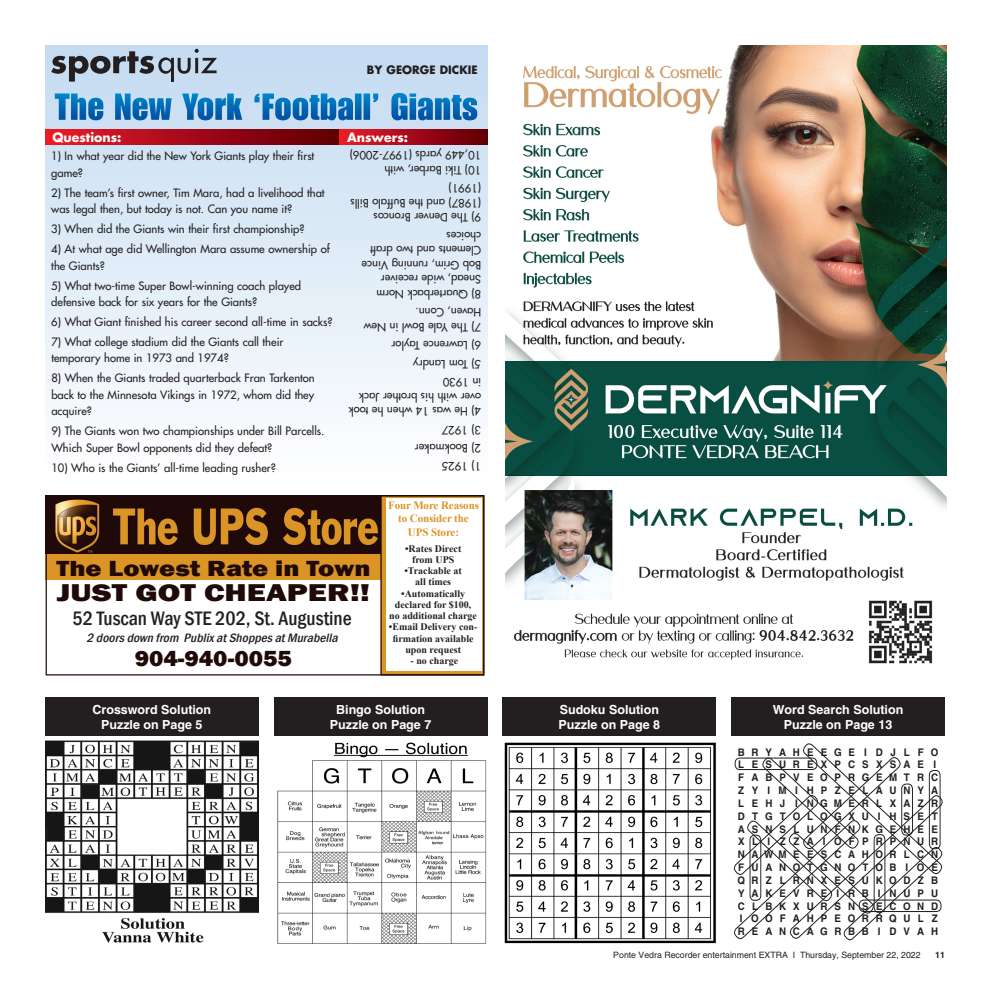
<style>
.page{position:relative;width:990px;height:1002px;background:#fff}
.page>*{position:absolute;margin:0;border:0;box-sizing:border-box;transform-origin:0 0}
.t1{font:800 25px "Franklin Gothic";color:#200a09;scale:1.31 1}
.t2{font:800 22.5px "Franklin Gothic";color:#200a09;scale:1.22 1}
.t3{font:800 22.5px "Franklin Gothic";color:#200a09;scale:1.09 1}
.t4{font:500 condensed 20px "Franklin Gothic";color:#231f20}
.t5{font:700 15px "Helvetica";color:#231f20}
.t6{font:700 12.5px/15px "Helvetica";color:#fff;text-align:center}
.t7{font:italic 500 condensed 12.5px "Franklin Gothic";color:#231f20;scale:1.08 1}
.t8{font:700 12.5px "Futura Std";color:#fff}
.t9{font:500 11.25px/14.6px "Futura Std";color:#231f20}
.t10{font:700 11.25px/13.8px "Times New Roman";letter-spacing:-.01em;color:#db9426;text-align:center}
.t11{font:700 11.25px "Futura Std";color:#231f20}
.t12{font:700 10.5px/12.9px "Helvetica";letter-spacing:.715em;color:#231f20;scale:.94 1}
.t13{font:700 10px/11.2px "Times New Roman";color:#231f20;text-align:center}
.t14{font:8.75px "Helvetica";color:#231f20}
.t15{font:700 8.75px "Helvetica";color:#231f20}
</style>
<div class="page">
<div style="left:45px;top:45px;width:443px;height:433px;background:linear-gradient(to bottom,#c2d7ee,#feffff)"></div>
<svg style="left:45px;top:130px;width:295px;height:15px;background:#a40a17"></svg>
<svg style="left:340px;top:130px;width:147px;height:15px;background:#a40a17"></svg>
<svg style="left:51px;top:49px;width:166px;height:33px;background:#96a4b3"></svg>
<svg style="left:55px;top:93px;width:422px;height:27px;background:#599ccf"></svg>
<img style="left:277px;top:742px;width:210px;height:202px">
<svg style="left:733px;top:743px;width:210px;height:198px"></svg>
<div style="left:274px;top:696px;width:214px;height:39px;background:#231f20"></div>
<div style="left:731px;top:696px;width:214px;height:39px;background:#231f20"></div>
<img style="left:504px;top:742px;width:212px;height:202px">
<div style="left:502px;top:696px;width:214px;height:39px;background:#231f20"></div>
<img style="left:45px;top:740px;width:214px;height:203px">
<div style="left:45px;top:696px;width:214px;height:39px;background:#231f20"></div>
<img style="left:505px;top:45px;width:442px;height:619px">
<img style="left:505px;top:362px;width:442px;height:113px">
<img style="left:48px;top:497px;width:332px;height:57px">
<div style="left:46px;top:554px;width:341px;height:25px;background:#db9426"></div>
<svg style="left:382px;top:497px;width:100px;height:176px"></svg>
<div style="left:386px;top:499px;width:95px;height:171px;background:#fff"></div>
<div style="left:46px;top:495px;width:438px;height:180px;border:1px solid #200a09"></div>
<p class="t11" style="left:367px;top:62px;width:112px">BY GEORGE DICKIE</p>
<p class="t8" style="left:52px;top:129px;width:70px">Questions:</p>
<p class="t8" style="left:347px;top:129px;width:62px">Answers:</p>
<p class="t9" style="left:481px;top:177px;width:133px;rotate:-180deg">10) Tiki Barber, with<br>10,449 yards (1997-2006)</p>
<p class="t9" style="left:51px;top:148px;width:265px;line-height:16.2px">1) In what year did the New York Giants play their first game?</p>
<p class="t9" style="left:51px;top:184px;width:275px;line-height:16.2px">2) The team’s first owner, Tim Mara, had a livelihood that was legal then, but today is not. Can you name it?</p>
<p class="t9" style="left:51px;top:222px;width:255px">3) When did the Giants win their first championship?</p>
<p class="t9" style="left:51px;top:241px;width:280px;line-height:16.2px">4) At what age did Wellington Mara assume ownership of the Giants?</p>
<p class="t9" style="left:51px;top:277px;width:251px;line-height:16.2px">5) What two-time Super Bowl-winning coach played defensive back for six years for the Giants?</p>
<p class="t9" style="left:51px;top:314px;width:283px">6) What Giant finished his career second all-time in sacks?</p>
<p class="t9" style="left:51px;top:334px;width:234px;line-height:16.4px">7) What college stadium did the Giants call their temporary home in 1973 and 1974?</p>
<p class="t9" style="left:51px;top:370px;width:265px;line-height:16.2px;text-align:justify">8) When the Giants traded quarterback Fran Tarkenton back to the Minnesota Vikings in 1972, whom did they acquire?</p>
<p class="t9" style="left:51px;top:423px;width:275px;line-height:16.4px">9) The Giants won two championships under Bill Parcells.<br>Which Super Bowl opponents did they defeat?</p>
<p class="t9" style="left:51px;top:460px;width:226px">10) Who is the Giants’ all-time leading rusher?</p>
<p class="t9" style="left:481px;top:473px;width:41px;rotate:-180deg">1) 1925</p>
<p class="t9" style="left:481px;top:224px;width:132px;rotate:-180deg">9) The Denver Broncos (1987) and the Buffalo Bills (1991)</p>
<p class="t9" style="left:481px;top:301px;width:121px;rotate:-180deg">8) Quarterback Norm<br>Snead, wide receiver<br>Bob Grim, running Vince<br>Clements and two draft choices</p>
<p class="t9" style="left:481px;top:334px;width:119px;rotate:-180deg">7) The Yale Bowl in New<br>Haven, Conn.</p>
<p class="t9" style="left:481px;top:352px;width:91px;rotate:-180deg">6) Lawrence Taylor</p>
<p class="t9" style="left:481px;top:371px;width:70px;rotate:-180deg">5) Tom Landry</p>
<p class="t9" style="left:481px;top:418px;width:134px;rotate:-180deg">4) He was 14 when he took over with his brother Jack in 1930</p>
<p class="t9" style="left:481px;top:437px;width:41px;rotate:-180deg">3) 1927</p>
<p class="t9" style="left:481px;top:455px;width:68px;rotate:-180deg">2) Bookmaker</p>
<p class="t2" style="left:56px;top:553px;width:259px">The Lowest Rate in Town</p>
<p class="t1" style="left:57px;top:576px;width:241px">JUST GOT CHEAPER!!</p>
<p class="t4" style="left:73px;top:605px;width:281px">52 Tuscan Way STE 202, St. Augustine</p>
<p class="t7" style="left:87px;top:629px;width:237px">2 doorsdownfrom PublixatShoppesatMurabella</p>
<p class="t3" style="left:135px;top:643px;width:146px">904-940-0055</p>
<p class="t10" style="left:388px;top:497px;width:92px">Four More Reasons to Consider the<br>UPS Store:</p>
<p class="t13" style="left:405px;top:542px;width:58px">•Rates Direct from UPS</p>
<p class="t13" style="left:404px;top:565px;width:59px">•Trackable at all times</p>
<p class="t13" style="left:389px;top:587px;width:89px">•Automatically declared for $100, no additional charge</p>
<p class="t13" style="left:389px;top:621px;width:90px">•Email Delivery con&shy;firmation available upon request</p>
<p class="t13" style="left:411px;top:655px;width:49px">- no charge</p>
<p class="t5" style="left:414px;top:649px;width:64px">2x2”ad</p>
<p class="t6" style="left:92px;top:701px;width:120px">Crossword Solution<br>Puzzle on Page 5</p>
<p class="t6" style="left:330px;top:701px;width:103px">Bingo Solution<br>Puzzle on Page 7</p>
<p class="t6" style="left:773px;top:701px;width:132px">Word Search Solution<br>Puzzle on Page 13</p>
<p class="t6" style="left:559px;top:701px;width:103px;text-align:left">Sudoku Solution<br>Puzzle on Page 8</p>
<p class="t12" style="left:737px;top:745px;width:10px">B<br>L<br>F<br>Z<br>L<br>D<br>A<br>X<br>N<br>F<br>Q<br>Y<br>C<br>I<br>R</p>
<p class="t12" style="left:751px;top:745px;width:201px">RYAHEEGE I DJLFO<br>ESUREXPCSXSAE I<br>ABPVEOPRGEMTRC<br>Y IMI HPZELAUNYA<br>EHJ I NGMERLXAZR<br>TGTOLOG XU I HSET<br>SNSLUNFNKGEHEE<br>L I ZZA I OFPRPNUR<br>AWMEESCAHORLCN<br>UANOTGNOTOB I OE<br>RZLRNXESUKODZB<br>AKEVRE I RB I NUPU<br>LBKXURSNSECOND<br>OOFAHPEORRQUL Z<br>EANCAGRBB I DVAH</p>
<p class="t14" style="left:613px;top:949px;width:309px">Ponte Vedra Recorder entertainment EXTRA I Thursday, September 22, 2022</p>
<p class="t15" style="left:935px;top:949px;width:11px">11</p>
</div>
